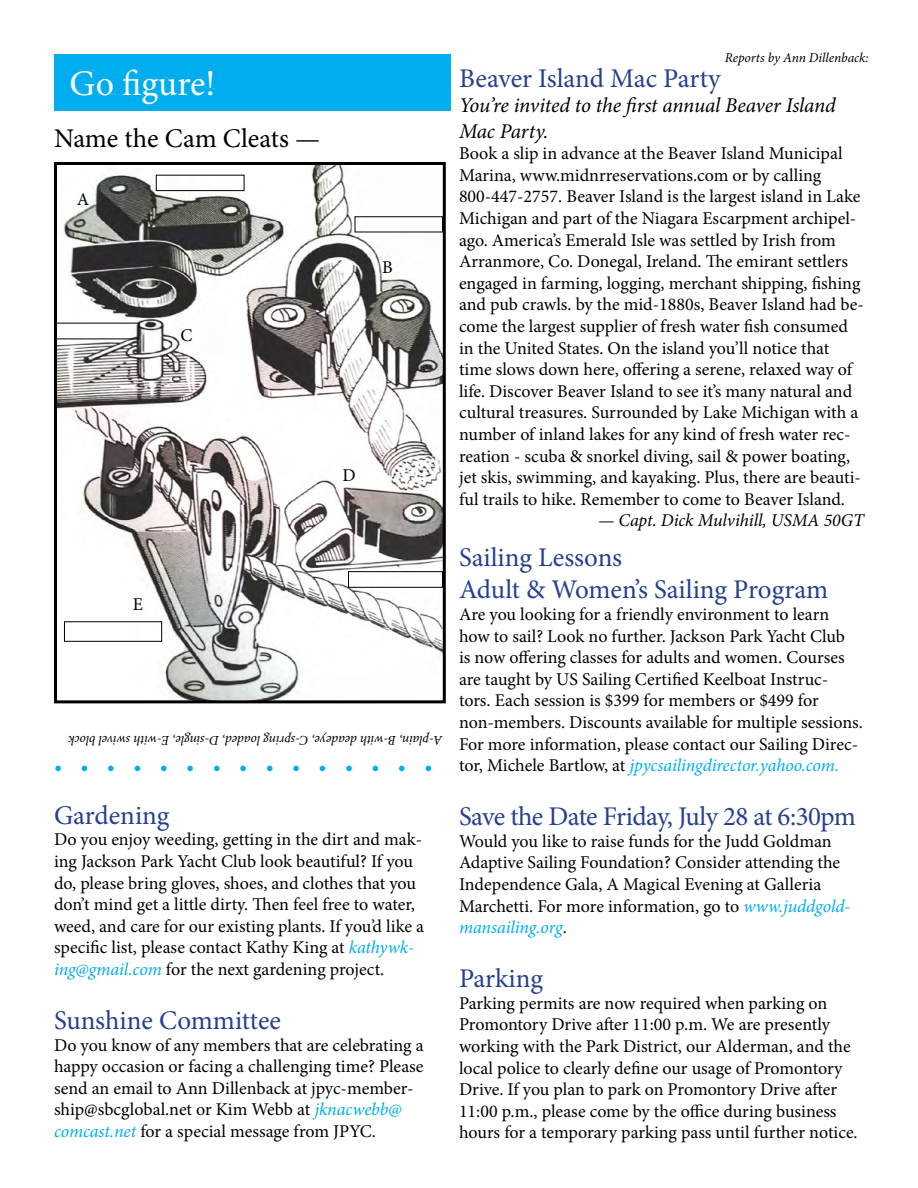
<style>
.page{position:relative;width:918px;height:1188px;background:#fff}
.page>*{position:absolute;margin:0;border:0;box-sizing:border-box;transform-origin:0 0}
.t1{font:36px "Minion Pro";color:#fff}
.t2{font:27px/32.4px "Minion Pro";letter-spacing:-.01em;color:#25408f}
.t3{font:27px "Minion Pro";color:#000}
.t4{font:italic 21px/25.2px "Minion Pro";letter-spacing:-.01em;color:#000}
.t5{font:21px "Minion Pro";color:#00aeef}
.t6{font:18px/21.6px "Minion Pro";letter-spacing:-.005em;color:#000}
.t7{font:italic 18px "Minion Pro";letter-spacing:-.005em;color:#000}
.t8{font:italic 13.5px "Minion Pro";letter-spacing:-.005em;color:#000}
.s1{font-style:italic;color:#00aeef}
</style>
<div class="page">
<div style="left:54px;top:54px;width:396px;height:56px;background:#00aeef"></div>
<img style="left:58px;top:166px;width:384px;height:533px">
<div style="left:54px;top:162px;width:392px;height:541px;border:3px solid #000"></div>
<div style="left:156px;top:175px;width:88px;height:16px;border:1px solid #000"></div>
<div style="left:348px;top:571px;width:95px;height:17px;border:1px solid #000"></div>
<div style="left:64px;top:621px;width:98px;height:21px;border:1px solid #000"></div>
<div style="left:54px;top:323px;width:85px;height:16px;border:1px solid #000"></div>
<h1 class="t1" style="left:70px;top:60px;width:147px">Go figure!</h1>
<h2 class="t3" style="left:54px;top:120px;width:268px">Name the Cam Cleats —</h2>
<p class="t6" style="left:77px;top:189px;width:14px">A</p>
<p class="t6" style="left:180px;top:324px;width:13px">C</p>
<p class="t6" style="left:133px;top:594px;width:12px">E</p>
<p class="t6" style="left:382px;top:256px;width:12px">B</p>
<p class="t6" style="left:342px;top:465px;width:15px">D</p>
<p class="t8" style="left:442px;top:750px;width:375px;rotate:-180deg">A-plain, B-with deadeye, C-spring loaded, D-single, E-with swivel block</p>
<p class="t5" style="left:54px;top:753px;width:380px">•••••••••••••••</p>
<h2 class="t2" style="left:54px;top:799px;width:117px">Gardening</h2>
<p class="t6" style="left:54px;top:829px;width:372px">Do you enjoy weeding, getting in the dirt and mak&shy;ing Jackson Park Yacht Club look beautiful? If you do, please bring gloves, shoes, and clothes that you don’t mind get a little dirty. Then feel free to water, weed, and care for our existing plants. If you’d like a specific list, please contact Kathy King at <span class="s1">kathywk&shy;ing@gmail.com</span> for the next gardening project.</p>
<h2 class="t2" style="left:54px;top:1004px;width:229px">Sunshine Committee</h2>
<p class="t6" style="left:54px;top:1034px;width:371px">Do you know of any members that are celebrating a happy occasion or facing a challenging time? Please send an email to Ann Dillenback at jpyc-member&shy;ship@sbcglobal.net or Kim Webb at <span class="s1">jknacwebb@ comcast.net</span> for a special message from JPYC.</p>
<p class="t8" style="left:725px;top:48px;width:146px">Reports by Ann Dillenback:</p>
<h2 class="t2" style="left:459px;top:62px;width:263px">Beaver Island Mac Party</h2>
<p class="t4" style="left:459px;top:93px;width:378px">You’re invited to the first annual Beaver Island<br>Mac Party.</p>
<p class="t6" style="left:459px;top:143px;width:406px">Book a slip in advance at the Beaver Island Municipal Marina, www.midnrreservations.com or by calling 800-447-2757. Beaver Island is the largest island in Lake Michigan and part of the Niagara Escarpment archipel&shy;ago. America’s Emerald Isle was settled by Irish from Arranmore, Co. Donegal, Ireland. The emirant settlers engaged in farming, logging, merchant shipping, fishing and pub crawls. by the mid-1880s, Beaver Island had be&shy;come the largest supplier of fresh water fish consumed in the United States. On the island you’ll notice that time slows down here, offering a serene, relaxed way of life. Discover Beaver Island to see it’s many natural and cultural treasures. Surrounded by Lake Michigan with a number of inland lakes for any kind of fresh water rec&shy;reation - scuba &amp; snorkel diving, sail &amp; power boating, jet skis, swimming, and kayaking. Plus, there are beauti&shy;ful trails to hike. Remember to come to Beaver Island.</p>
<p class="t7" style="left:598px;top:508px;width:267px">— Capt. Dick Mulvihill, USMA 50GT</p>
<h2 class="t2" style="left:459px;top:541px;width:371px">Sailing Lessons<br>Adult &amp; Women’s Sailing Program</h2>
<p class="t6" style="left:459px;top:603px;width:405px">Are you looking for a friendly environment to learn how to sail? Look no further. Jackson Park Yacht Club<br>is now offering classes for adults and women. Courses are taught by US Sailing Certified Keelboat Instruc&shy;tors. Each session is $399 for members or $499 for non-members. Discounts available for multiple sessions.<br>For more information, please contact our Sailing Direc&shy;tor, Michele Bartlow, at <span class="s1">jpycsailingdirector.yahoo.com.</span></p>
<h2 class="t2" style="left:459px;top:800px;width:398px">Save the Date Friday, July 28 at 6:30pm</h2>
<p class="t6" style="left:459px;top:830px;width:393px">Would you like to raise funds for the Judd Goldman Adaptive Sailing Foundation? Consider attending the Independence Gala, A Magical Evening at Galleria Marchetti. For more information, go to <span class="s1">www.juddgold&shy;mansailing.org</span>.</p>
<h2 class="t2" style="left:459px;top:962px;width:86px">Parking</h2>
<p class="t6" style="left:459px;top:992px;width:400px">Parking permits are now required when parking on Promontory Drive after 11:00 p.m. We are presently working with the Park District, our Alderman, and the local police to clearly define our usage of Promontory Drive. If you plan to park on Promontory Drive after 11:00 p.m., please come by the office during business hours for a temporary parking pass until further notice.</p>
</div>
